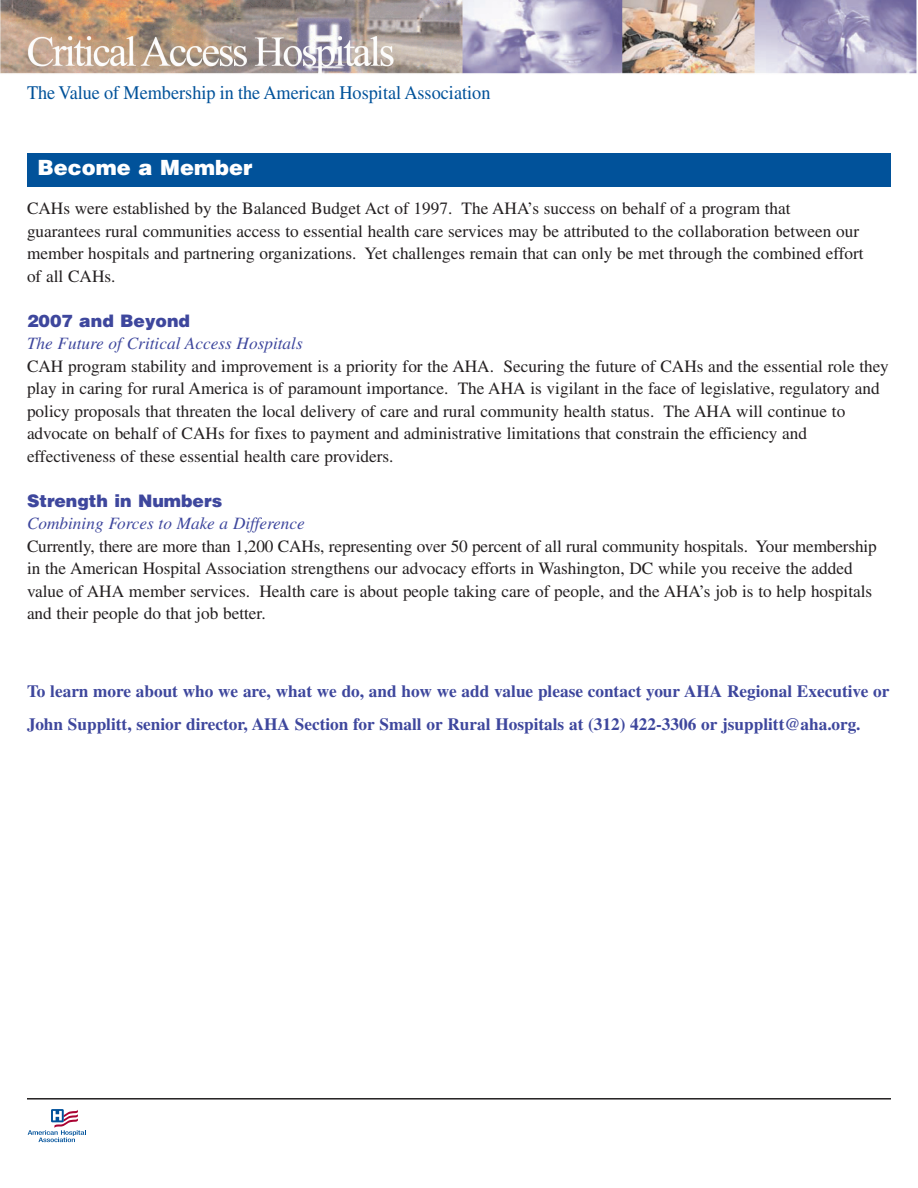
<style>
.page{position:relative;width:918px;height:1188px;background:#fff}
.page>*{position:absolute;margin:0;border:0;box-sizing:border-box;transform-origin:0 0}
.t1{font:900 21px "Helvetica";color:#fff}
.t2{font:19.2px "Times";color:#01529a;scale:.95 1}
.t3{font:17.25px/22.5px "Times";color:#231f20}
.t4{font:700 17.25px/33px "Times";color:#3e479d}
.t5{font:italic 17.25px "Times";color:#3e479d}
.t6{font:900 17.25px "Helvetica";color:#3e479d}
</style>
<div class="page">
<img style="left:0;top:0;width:917px;height:74px">
<hr style="left:27px;top:1098px;width:864px;height:2px;background:#231f20">
<svg style="left:51px;top:1109px;width:13px;height:13px"></svg>
<svg style="left:28px;top:1110px;width:58px;height:32px"></svg>
<div style="left:27px;top:153px;width:864px;height:33px;background:#01529a"></div>
<p class="t2" style="left:27px;top:85px;width:489px">The Value of Membership in the American Hospital Association</p>
<p class="t1" style="left:38px;top:160px;width:216px">Become a Member</p>
<p class="t3" style="left:27px;top:199px;width:838px">CAHs were established by the Balanced Budget Act of 1997. The AHA’s success on behalf of a program that guarantees rural communities access to essential health care services may be attributed to the collaboration between our member hospitals and partnering organizations. Yet challenges remain that can only be met through the combined effort of all CAHs.</p>
<p class="t6" style="left:27px;top:314px;width:165px">2007 and Beyond</p>
<p class="t5" style="left:27px;top:337px;width:277px">The Future of Critical Access Hospitals</p>
<p class="t3" style="left:27px;top:356px;width:863px">CAH program stability and improvement is a priority for the AHA. Securing the future of CAHs and the essential role they play in caring for rural America is of paramount importance. The AHA is vigilant in the face of legislative, regulatory and policy proposals that threaten the local delivery of care and rural community health status. The AHA will continue to advocate on behalf of CAHs for fixes to payment and administrative limitations that constrain the efficiency and effectiveness of these essential health care providers.</p>
<p class="t6" style="left:27px;top:494px;width:197px">Strength in Numbers</p>
<p class="t5" style="left:27px;top:517px;width:279px">Combining Forces to Make a Difference</p>
<p class="t3" style="left:27px;top:536px;width:851px">Currently, there are more than 1,200 CAHs, representing over 50 percent of all rural community hospitals. Your membership in the American Hospital Association strengthens our advocacy efforts in Washington, DC while you receive the added value of AHA member services. Health care is about people taking care of people, and the AHA’s job is to help hospitals and their people do that job better.</p>
<p class="t4" style="left:27px;top:677px;width:864px">To learn more about who we are, what we do, and how we add value please contact your AHA Regional Executive or<br>John Supplitt, senior director, AHA Section for Small or Rural Hospitals at (312) 422-3306 or jsupplitt@aha.org.</p>
</div>
